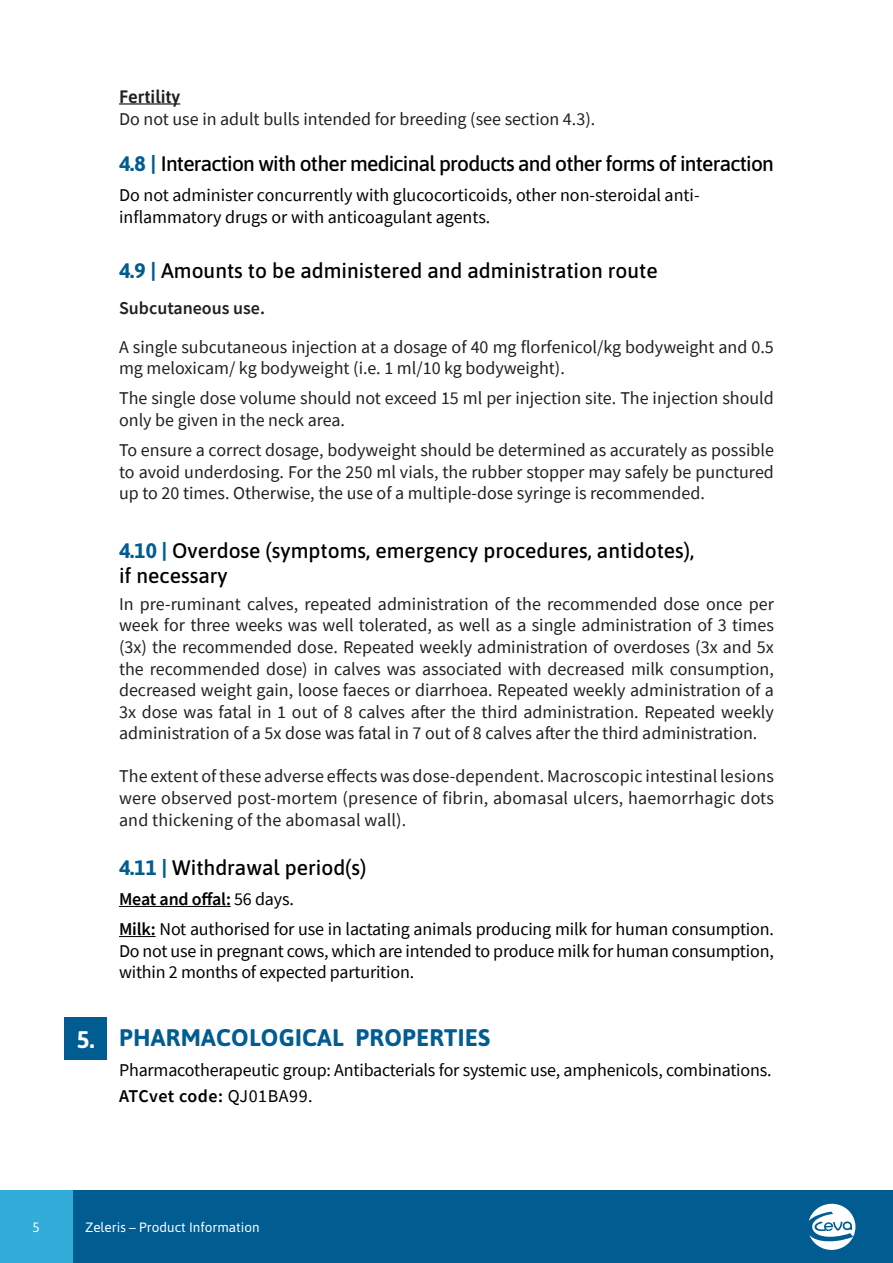
<style>
.page{position:relative;width:893px;height:1263px;background:#fff}
.page>*{position:absolute;margin:0;border:0;box-sizing:border-box;transform-origin:0 0}
.t1{font:700 24px "Asap";letter-spacing:.01em;color:#015c92}
.t2{font:700 24px "Asap";color:#fff}
.t3{font:500 21px/25.2px "Asap";color:#000001}
.t4{font:500 21px "Asap";letter-spacing:-.035em;color:#000001}
.t5{font:18px/21.6px "Source Sans Pro";color:#231f20;text-align:justify}
.t6{font:18px/21.6px "Source Sans Pro";letter-spacing:-.01em;color:#000001}
.t7{font:600 18px "Source Sans Pro";color:#231f20}
.t8{font:600 18px "Asap";color:#231f20}
.t9{font:13.5px "Asap";color:#fff}
.s1{font-weight:700;color:#015c92}
.s2{font-weight:600}
</style>
<div class="page">
<div style="left:0;top:1191px;width:893px;height:72px;background:#015c92"></div>
<div style="left:0;top:1191px;width:72px;height:72px;background:#32add9"></div>
<svg style="left:809px;top:1203px;width:47px;height:47px"></svg>
<hr style="left:119px;top:103px;width:61px;height:2px;background:#231f20">
<hr style="left:119px;top:906px;width:112px;height:1px;background:#000001">
<hr style="left:119px;top:936px;width:37px;height:1px;background:#000001">
<div style="left:64px;top:1017px;width:43px;height:43px;background:#015c92"></div>
<h1 class="t2" style="left:77px;top:1022px;width:19px">5.</h1>
<p class="t8" style="left:119px;top:84px;width:63px">Fertility</p>
<p class="t5" style="left:119px;top:108px;width:478px">Do not use in adult bulls intended for breeding (see section 4.3).</p>
<p class="t4" style="left:119px;top:149px;width:656px"><span class="s1">4.8 |</span> Interaction with other medicinal products and other forms of interaction</p>
<p class="t6" style="left:119px;top:185px;width:582px">Do not administer concurrently with glucocorticoids, other non-steroidal anti&shy;inflammatory drugs or with anticoagulant agents.</p>
<p class="t3" style="left:119px;top:257px;width:540px"><span class="s1">4.9 |</span> Amounts to be administered and administration route</p>
<p class="t7" style="left:119px;top:296px;width:147px">Subcutaneous use.</p>
<p class="t5" style="left:119px;top:336px;width:656px">A single subcutaneous injection at a dosage of 40 mg florfenicol/kg bodyweight and 0.5 mg meloxicam/ kg bodyweight (i.e. 1 ml/10 kg bodyweight).</p>
<p class="t5" style="left:119px;top:387px;width:656px">The single dose volume should not exceed 15 ml per injection site. The injection should only be given in the neck area.</p>
<p class="t5" style="left:119px;top:439px;width:656px">To ensure a correct dosage, bodyweight should be determined as accurately as possible to avoid underdosing. For the 250 ml vials, the rubber stopper may safely be punctured up to 20 times. Otherwise, the use of a multiple-dose syringe is recommended.</p>
<p class="t3" style="left:119px;top:536px;width:577px"><span class="s1">4.10 |</span> Overdose (symptoms, emergency procedures, antidotes), if necessary</p>
<p class="t5" style="left:119px;top:593px;width:656px">In pre-ruminant calves, repeated administration of the recommended dose once per week for three weeks was well tolerated, as well as a single administration of 3 times (3x) the recommended dose. Repeated weekly administration of overdoses (3x and 5x the recommended dose) in calves was associated with decreased milk consumption, decreased weight gain, loose faeces or diarrhoea. Repeated weekly administration of a 3x dose was fatal in 1 out of 8 calves after the third administration. Repeated weekly administration of a 5x dose was fatal in 7 out of 8 calves after the third administration.</p>
<p class="t5" style="left:119px;top:765px;width:656px">The extent of these adverse effects was dose-dependent. Macroscopic intestinal lesions were observed post-mortem (presence of fibrin, abomasal ulcers, haemorrhagic dots and thickening of the abomasal wall).</p>
<p class="t3" style="left:119px;top:854px;width:249px"><span class="s1">4.11 |</span> Withdrawal period(s)</p>
<p class="t6" style="left:119px;top:884px;width:656px;line-height:30.2px"><span class="s2">Meat and offal:</span> 56 days.<br><span class="s2">Milk:</span> Not authorised for use in lactating animals producing milk for human consumption.</p>
<p class="t6" style="left:119px;top:940px;width:656px">Do not use in pregnant cows, which are intended to produce milk for human consumption, within 2 months of expected parturition.</p>
<h1 class="t1" style="left:119px;top:1020px;width:372px">PHARMACOLOGICAL PROPERTIES</h1>
<p class="t6" style="left:119px;top:1057px;width:654px;line-height:25.8px">Pharmacotherapeutic group: Antibacterials for systemic use, amphenicols, combinations.<br><span class="s2">ATCvet code:</span> QJ01BA99.</p>
<p class="t9" style="left:33px;top:1217px;width:9px">5</p>
<p class="t9" style="left:85px;top:1218px;width:176px">Zeleris – Product Information</p>
</div>
